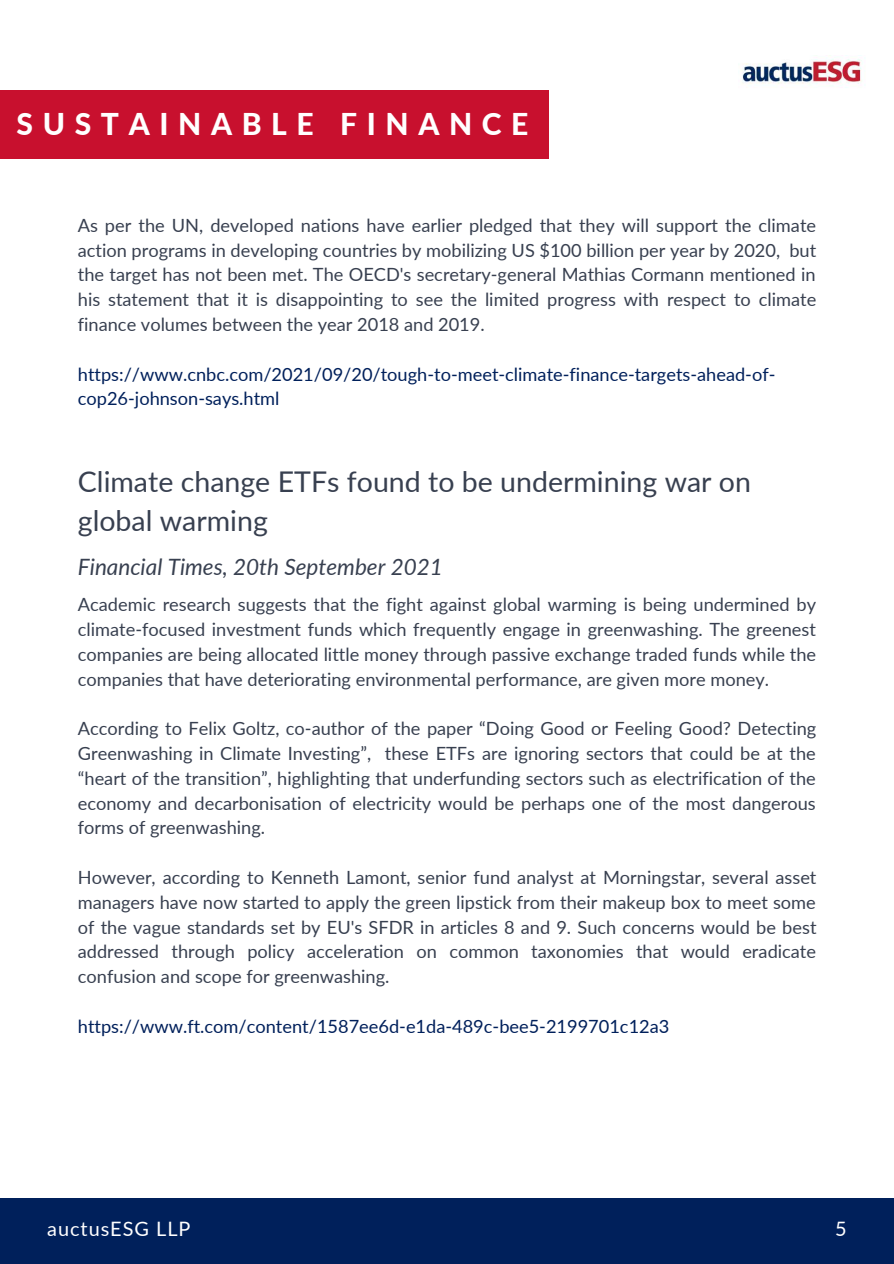
<style>
.page{position:relative;width:894px;height:1264px;background:#fff}
.page>*{position:absolute;margin:0;border:0;box-sizing:border-box;transform-origin:0 0}
.t1{font:800 30px "Lato";letter-spacing:.32em;color:#fff}
.t2{font:28.5px/39.5px "Lato";color:#384050}
.t3{font:italic 22.5px "Lato";color:#384050}
.t4{font:19.8px "Lato";letter-spacing:.05em;color:#fff}
.t5{font:18.15px/24.8px "Lato";color:#384050;text-align:justify}
.t6{font:18.15px/24.8px "Lato";color:#00205b}
</style>
<div class="page">
<div style="left:0;top:1198px;width:893px;height:65px;background:#00205b"></div>
<img style="left:741px;top:59px;width:121px;height:29px">
<div style="left:0;top:90px;width:548px;height:69px;background:#c8102e"></div>
<h1 class="t1" style="left:89px;top:104px;width:76px">ESG</h1>
<h1 class="t1" style="left:17px;top:105px;width:513px">SUSTAINABLE FINANCE</h1>
<p class="t5" style="left:78px;top:212px;width:739px">As per the UN, developed nations have earlier pledged that they will support the climate action programs in developing countries by mobilizing US $100 billion per year by 2020, but the target has not been met. The OECD's secretary-general Mathias Cormann mentioned in his statement that it is disappointing to see the limited progress with respect to climate finance volumes between the year 2018 and 2019.</p>
<p class="t6" style="left:78px;top:361px;width:699px">https://www.cnbc.com/2021/09/20/tough-to-meet-climate-finance-targets-ahead-of&shy;cop26-johnson-says.html</p>
<h2 class="t2" style="left:78px;top:461px;width:674px">Climate change ETFs found to be undermining war on global warming</h2>
<p class="t3" style="left:78px;top:553px;width:366px">Financial Times, 20th September 2021</p>
<p class="t5" style="left:78px;top:592px;width:739px">Academic research suggests that the fight against global warming is being undermined by climate-focused investment funds which frequently engage in greenwashing. The greenest companies are being allocated little money through passive exchange traded funds while the companies that have deteriorating environmental performance, are given more money.</p>
<p class="t5" style="left:78px;top:716px;width:739px">According to Felix Goltz, co-author of the paper “Doing Good or Feeling Good? Detecting Greenwashing in Climate Investing”, these ETFs are ignoring sectors that could be at the “heart of the transition”, highlighting that underfunding sectors such as electrification of the economy and decarbonisation of electricity would be perhaps one of the most dangerous forms of greenwashing.</p>
<p class="t5" style="left:78px;top:864px;width:740px">However, according to Kenneth Lamont, senior fund analyst at Morningstar, several asset managers have now started to apply the green lipstick from their makeup box to meet some of the vague standards set by EU's SFDR in articles 8 and 9. Such concerns would be best addressed through policy acceleration on common taxonomies that would eradicate confusion and scope for greenwashing.</p>
<p class="t6" style="left:78px;top:1013px;width:593px">https://www.ft.com/content/1587ee6d-e1da-489c-bee5-2199701c12a3</p>
<p class="t4" style="left:47px;top:1216px;width:145px">auctusESG LLP</p>
<p class="t4" style="left:834px;top:1216px;width:13px">5</p>
</div>
